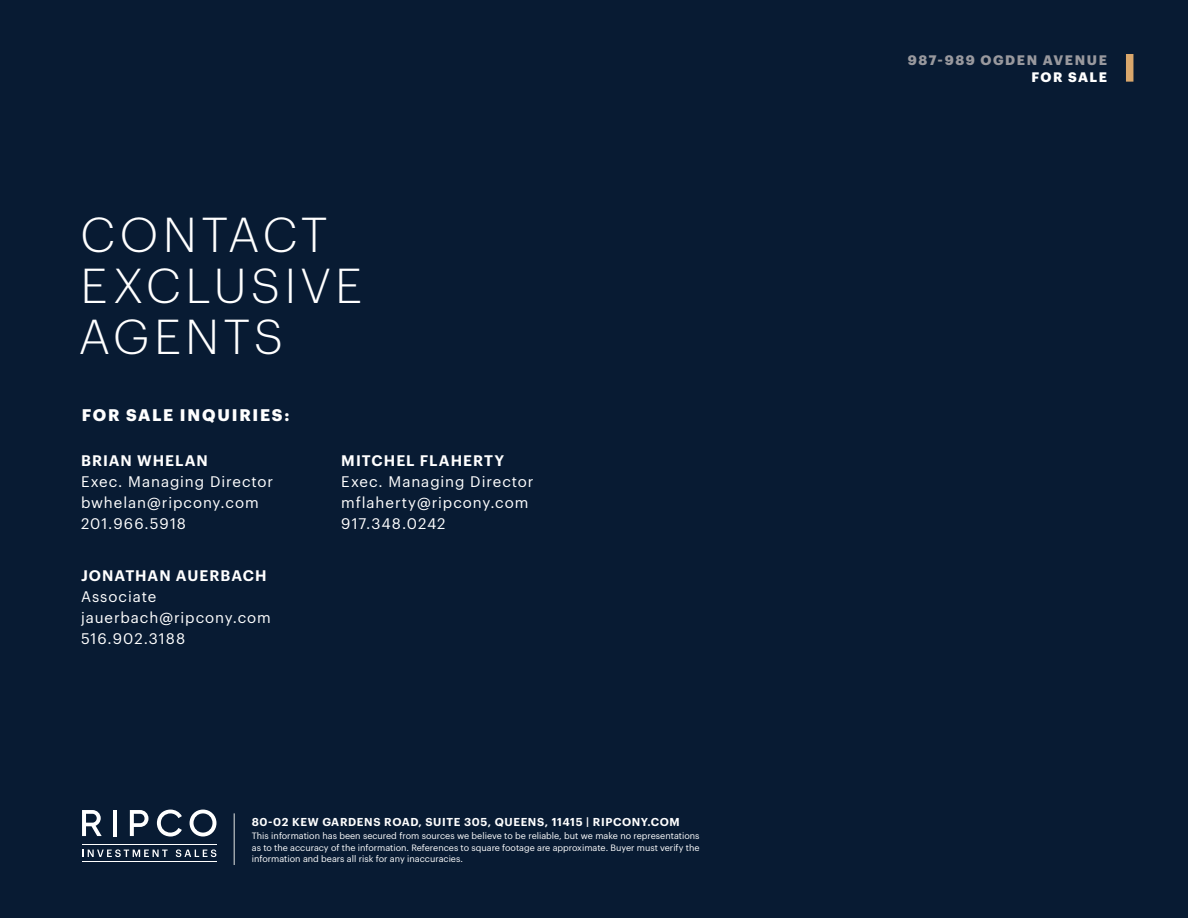
<style>
.page{position:relative;width:1188px;height:918px;background:#081b33}
.page>*{position:absolute;margin:0;border:0;box-sizing:border-box;transform-origin:0 0}
.t1{font:300 48px/51px "Graphik";letter-spacing:.09em;color:#fff}
.t2{font:700 16.5px "Graphik";letter-spacing:.105em;color:#fff}
.t3{font:15px/21px "Graphik";letter-spacing:.065em;color:#fff}
.t4{font:600 15px "Graphik";letter-spacing:.065em;color:#fff}
.t5{font:700 13.5px "Graphik";letter-spacing:.115em;color:#99999e}
.t6{font:700 13.5px "Graphik";letter-spacing:.1em;color:#fff}
.t7{font:600 11.25px "Graphik";letter-spacing:.055em;color:#fff}
.t8{font:9px/11.2px "Graphik";color:#fff;text-align:justify}
</style>
<div class="page">
<hr style="left:234px;top:813px;width:1px;height:52px;background:#e2e4e2">
<div style="left:1126px;top:54px;width:7px;height:28px;background:#d9a76c"></div>
<svg style="left:82px;top:810px;width:20px;height:26px"></svg>
<hr style="left:113px;top:810px;width:4px;height:26px;background:#fff">
<svg style="left:157px;top:810px;width:25px;height:27px"></svg>
<svg style="left:190px;top:810px;width:26px;height:27px"></svg>
<svg style="left:130px;top:810px;width:19px;height:26px"></svg>
<hr style="left:82px;top:845px;width:134px;height:1px;background:#fff">
<hr style="left:82px;top:861px;width:134px;height:1px;background:#fff">
<svg style="left:82px;top:849px;width:86px;height:8px"></svg>
<svg style="left:176px;top:849px;width:40px;height:8px"></svg>
<h1 class="t1" style="left:79px;top:206px;width:285px">CONTACT<br>EXCLUSIVE<br>AGENTS</h1>
<h2 class="t2" style="left:82px;top:402px;width:209px">FOR SALE INQUIRIES:</h2>
<h3 class="t4" style="left:81px;top:449px;width:128px">BRIAN WHELAN</h3>
<h3 class="t3" style="left:81px;top:470px;width:194px">Exec. Managing Director bwhelan@ripcony.com<br>201.966.5918</h3>
<h3 class="t4" style="left:81px;top:564px;width:187px">JONATHAN AUERBACH</h3>
<h3 class="t3" style="left:81px;top:585px;width:191px">Associate jauerbach@ripcony.com<br>516.902.3188</h3>
<h3 class="t4" style="left:341px;top:449px;width:164px">MITCHEL FLAHERTY</h3>
<h3 class="t3" style="left:341px;top:470px;width:194px">Exec. Managing Director mflaherty@ripcony.com<br>917.348.0242</h3>
<p class="t7" style="left:252px;top:813px;width:429px">80-02 KEW GARDENS ROAD, SUITE 305, QUEENS, 11415 | RIPCONY.COM</p>
<p class="t8" style="left:252px;top:830px;width:449px">This information has been secured from sources we believe to be reliable, but we make no representations as to the accuracy of the information. References to square footage are approximate. Buyer must verify the information and bears all risk for any inaccuracies.</p>
<h3 class="t5" style="left:908px;top:50px;width:201px">987-989 OGDEN AVENUE</h3>
<h3 class="t6" style="left:1031px;top:66px;width:77px">FOR SALE</h3>
</div>
